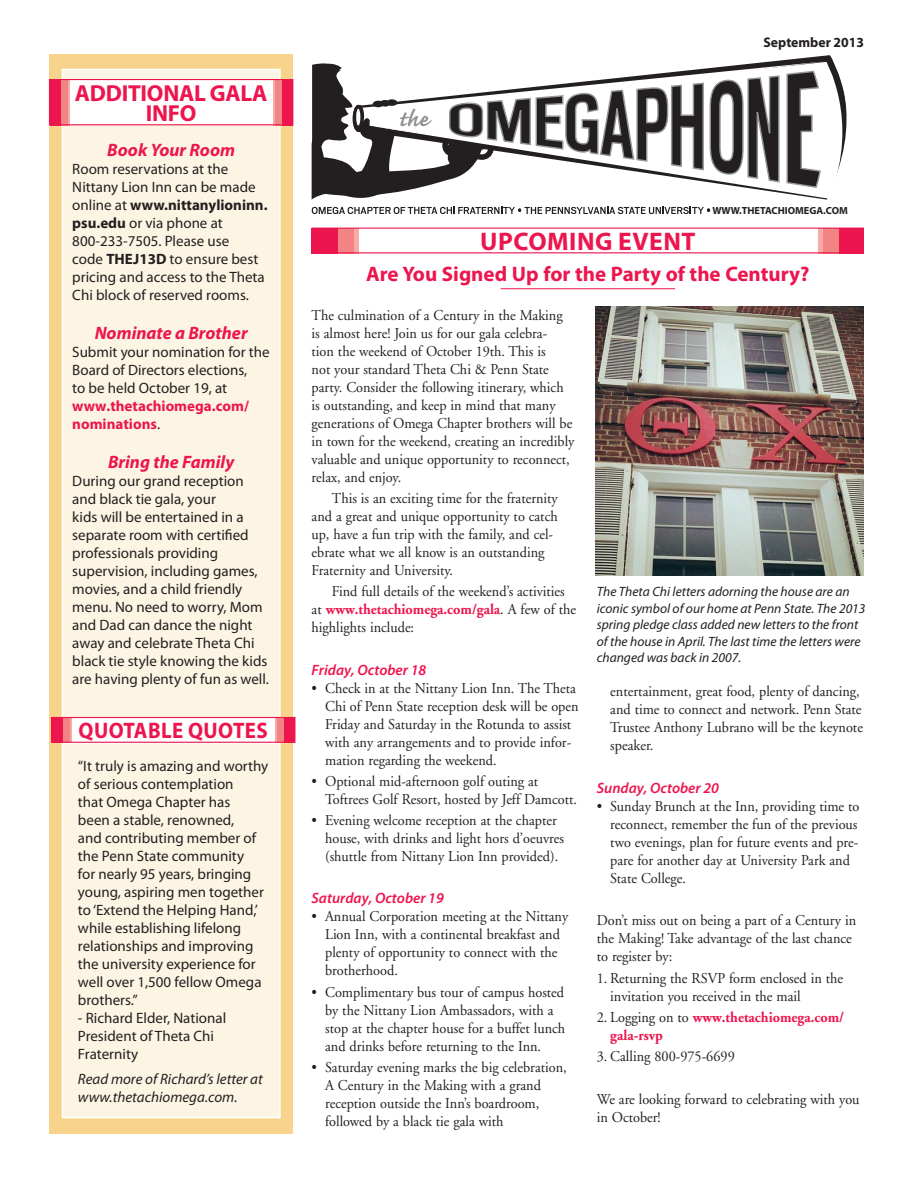
<style>
.page{position:relative;width:918px;height:1188px;background:#fff}
.page>*{position:absolute;margin:0;border:0;box-sizing:border-box;transform-origin:0 0}
.t1{font:700 25.5px "Myriad Pro";letter-spacing:.02em;color:#ed154e}
.t2{font:700 23.25px/19.5px "Myriad Pro";letter-spacing:-.01em;color:#ed154e;text-align:center}
.t3{font:700 22.5px "Myriad Pro";letter-spacing:.02em;color:#ed154e;scale:.93 1}
.t4{font:700 21px "Myriad Pro";color:#ed154e}
.t5{font:italic 700 18px "Myriad Pro";color:#ed154e}
.t6{font:15px/18px "Adobe Garamond";color:#231f20;scale:.95 1}
.t7{font:15px/18px "Myriad Pro";color:#231f20}
.t8{font:italic 600 15px "Myriad Pro";color:#ed154e}
.t9{font:italic 15px/18px "Myriad Pro";color:#231f20}
.t10{font:700 15px/18px "Adobe Garamond";color:#ed154e;scale:.95 1}
.t11{font:700 15px/18px "Myriad Pro";color:#ed154e}
.t12{font:700 13.95px "Myriad Pro";color:#231f20}
.t13{font:italic 13.5px/16.5px "Myriad Pro";color:#231f20}
.t14{font:700 10.35px "Myriad";color:#231f20}
.s1{font-weight:700}
.s2{font-weight:400;color:#231f20}
.s3{font-weight:700;color:#ed154e}
</style>
<div class="page">
<div style="left:49px;top:54px;width:244px;height:686px;background:#f7d38c"></div>
<div style="left:62px;top:69px;width:219px;height:656px;background:#fcf5e4;border:2px solid #fff"></div>
<div style="left:49px;top:727px;width:244px;height:407px;background:#f7d38c"></div>
<div style="left:62px;top:742px;width:219px;height:376px;background:#fcf5e4;border:2px solid #fff"></div>
<hr style="left:501px;top:288px;width:174px;height:1px;background:#ed154e">
<div style="left:334px;top:228px;width:25px;height:25px;background:#f8aaa6"></div>
<div style="left:329px;top:228px;width:25px;height:25px;background:#f38484"></div>
<div style="left:312px;top:228px;width:26px;height:25px;background:#ed154e"></div>
<div style="left:818px;top:228px;width:25px;height:25px;background:#f8aaa6"></div>
<div style="left:823px;top:228px;width:25px;height:25px;background:#f38484"></div>
<div style="left:839px;top:228px;width:25px;height:25px;background:#ed154e"></div>
<div style="left:312px;top:228px;width:552px;height:25px;border:1px solid #ed154e"></div>
<svg style="left:312px;top:55px;width:535px;height:159px"></svg>
<div style="left:54px;top:717px;width:240px;height:25px;background:#fff"></div>
<div style="left:61px;top:717px;width:11px;height:26px;background:#f8aaa6"></div>
<div style="left:59px;top:717px;width:11px;height:26px;background:#f38484"></div>
<div style="left:52px;top:717px;width:11px;height:26px;background:#ed154e"></div>
<div style="left:275px;top:717px;width:11px;height:26px;background:#f8aaa6"></div>
<div style="left:277px;top:717px;width:11px;height:26px;background:#f38484"></div>
<div style="left:284px;top:717px;width:11px;height:26px;background:#ed154e"></div>
<div style="left:51px;top:717px;width:244px;height:26px;border:1px solid #ed154e"></div>
<div style="left:52px;top:79px;width:240px;height:45px;background:#fff"></div>
<svg style="left:67px;top:81px;width:3px;height:45px"></svg>
<div style="left:57px;top:79px;width:10px;height:47px;background:#f38484"></div>
<div style="left:50px;top:79px;width:11px;height:47px;background:#ed154e"></div>
<div style="left:273px;top:79px;width:11px;height:47px;background:#f8aaa6"></div>
<div style="left:275px;top:79px;width:11px;height:47px;background:#f38484"></div>
<div style="left:282px;top:79px;width:11px;height:47px;background:#ed154e"></div>
<div style="left:49px;top:79px;width:244px;height:46px;border:1px solid #ed154e"></div>
<img style="left:595px;top:307px;width:269px;height:268px">
<h2 class="t2" style="left:75px;top:83px;width:191px">Additional Gala<br>Info</h2>
<p class="t5" style="left:107px;top:138px;width:129px">Book Your Room</p>
<p class="t7" style="left:72px;top:160px;width:197px">Room reservations at the<br>Nittany Lion Inn can be made online at <span class="s1">www.nittanylioninn. psu.edu</span> or via phone at<br>800-233-7505. Please use<br>code <span class="s1">THEJ13D</span> to ensure best pricing and access to the Theta<br>Chi block of reserved rooms.</p>
<p class="t5" style="left:95px;top:321px;width:155px">Nominate a Brother</p>
<p class="t7" style="left:72px;top:343px;width:199px">Submit your nomination for the<br>Board of Directors elections,<br>to be held October 19, at</p>
<p class="t11" style="left:72px;top:397px;width:178px">www.thetachiomega.com/ nominations<span class="s2">.</span></p>
<p class="t5" style="left:108px;top:450px;width:128px">Bring the Family</p>
<p class="t7" style="left:72px;top:472px;width:198px">During our grand reception and black tie gala, your<br>kids will be entertained in a separate room with certified professionals providing supervision, including games, movies, and a child friendly menu. No need to worry, Mom and Dad can dance the night away and celebrate Theta Chi black tie style knowing the kids are having plenty of fun as well.</p>
<h3 class="t3" style="left:79px;top:715px;width:180px">Quotable Quotes</h3>
<p class="t7" style="left:78px;top:756px;width:192px">“It truly is amazing and worthy of serious contemplation<br>that Omega Chapter has<br>been a stable, renowned,<br>and contributing member of the Penn State community<br>for nearly 95 years, bringing young, aspiring men together to ‘Extend the Helping Hand,’ while establishing lifelong relationships and improving the university experience for well over 1,500 fellow Omega brothers.”</p>
<p class="t7" style="left:78px;top:1008px;width:150px">- Richard Elder, National<br>President of Theta Chi<br>Fraternity</p>
<p class="t9" style="left:78px;top:1070px;width:186px">Read more of Richard’s letter at www.thetachiomega.com.</p>
<p class="t12" style="left:763px;top:33px;width:102px">September 2013</p>
<h1 class="t1" style="left:480px;top:225px;width:212px">Upcoming Event</h1>
<p class="t14" style="left:712px;top:205px;width:137px">WWW.THETACHIOMEGA.COM</p>
<h3 class="t4" style="left:366px;top:261px;width:445px">Are You Signed Up for the Party of the Century?</h3>
<p class="t6" style="left:312px;top:306px;width:278px">The culmination of a Century in the Making is almost here! Join us for our gala celebra-<br>tion the weekend of October 19th. This is<br>not your standard Theta Chi &amp; Penn State party. Consider the following itinerary, which is outstanding, and keep in mind that many generations of Omega Chapter brothers will be in town for the weekend, creating an incredibly valuable and unique opportunity to reconnect, relax, and enjoy.</p>
<p class="t6" style="left:312px;top:489px;width:261px;text-indent:20px">This is an exciting time for the fraternity and a great and unique opportunity to catch up, have a fun trip with the family, and cel&shy;ebrate what we all know is an outstanding Fraternity and University.</p>
<p class="t6" style="left:312px;top:583px;width:280px;text-indent:20px">Find full details of the weekend’s activities at <span class="s3">www.thetachiomega.com/gala</span>. A few of the highlights include:</p>
<p class="t8" style="left:312px;top:660px;width:116px">Friday, October 18</p>
<p class="t6" style="left:325px;top:679px;width:268px;text-indent:-13px">• Check in at the Nittany Lion Inn. The Theta Chi of Penn State reception desk will be open Friday and Saturday in the Rotunda to assist with any arrangements and to provide infor&shy;mation regarding the weekend.</p>
<p class="t6" style="left:325px;top:772px;width:267px;text-indent:-13px">• Optional mid-afternoon golf outing at<br>Toftrees Golf Resort, hosted by Jeff Damcott.</p>
<p class="t6" style="left:325px;top:812px;width:253px;text-indent:-13px">• Evening welcome reception at the chapter house, with drinks and light hors d’oeuvres (shuttle from Nittany Lion Inn provided).</p>
<p class="t8" style="left:312px;top:889px;width:134px">Saturday, October 19</p>
<p class="t6" style="left:325px;top:908px;width:258px;text-indent:-13px">• Annual Corporation meeting at the Nittany Lion Inn, with a continental breakfast and plenty of opportunity to connect with the brotherhood.</p>
<p class="t6" style="left:325px;top:983px;width:254px;text-indent:-13px">• Complimentary bus tour of campus hosted by the Nittany Lion Ambassadors, with a stop at the chapter house for a buffet lunch and drinks before returning to the Inn.</p>
<p class="t6" style="left:325px;top:1059px;width:256px;text-indent:-13px">• Saturday evening marks the big celebration, A Century in the Making with a grand reception outside the Inn’s boardroom, followed by a black tie gala with</p>
<p class="t13" style="left:597px;top:583px;width:270px">The Theta Chi letters adorning the house are an iconic symbol of our home at Penn State. The 2013 spring pledge class added new letters to the front of the house in April. The last time the letters were changed was back in 2007.</p>
<p class="t6" style="left:610px;top:683px;width:268px">entertainment, great food, plenty of dancing, and time to connect and network. Penn State Trustee Anthony Lubrano will be the keynote speaker.</p>
<p class="t8" style="left:597px;top:778px;width:124px">Sunday, October 20</p>
<p class="t6" style="left:610px;top:798px;width:264px;text-indent:-13px">• Sunday Brunch at the Inn, providing time to reconnect, remember the fun of the previous two evenings, plan for future events and pre&shy;pare for another day at University Park and State College.</p>
<p class="t6" style="left:597px;top:912px;width:274px">Don’t miss out on being a part of a Century in the Making! Take advantage of the last chance to register by:</p>
<p class="t6" style="left:610px;top:969px;width:247px;text-indent:-13px">1. Returning the RSVP form enclosed in the invitation you received in the mail</p>
<p class="t10" style="left:610px;top:1008px;width:248px;text-indent:-13px"><span class="s2">2. Logging on to</span> www.thetachiomega.com/ gala-rsvp</p>
<p class="t6" style="left:597px;top:1048px;width:147px">3. Calling 800-975-6699</p>
<p class="t6" style="left:597px;top:1090px;width:278px">We are looking forward to celebrating with you in October!</p>
</div>
